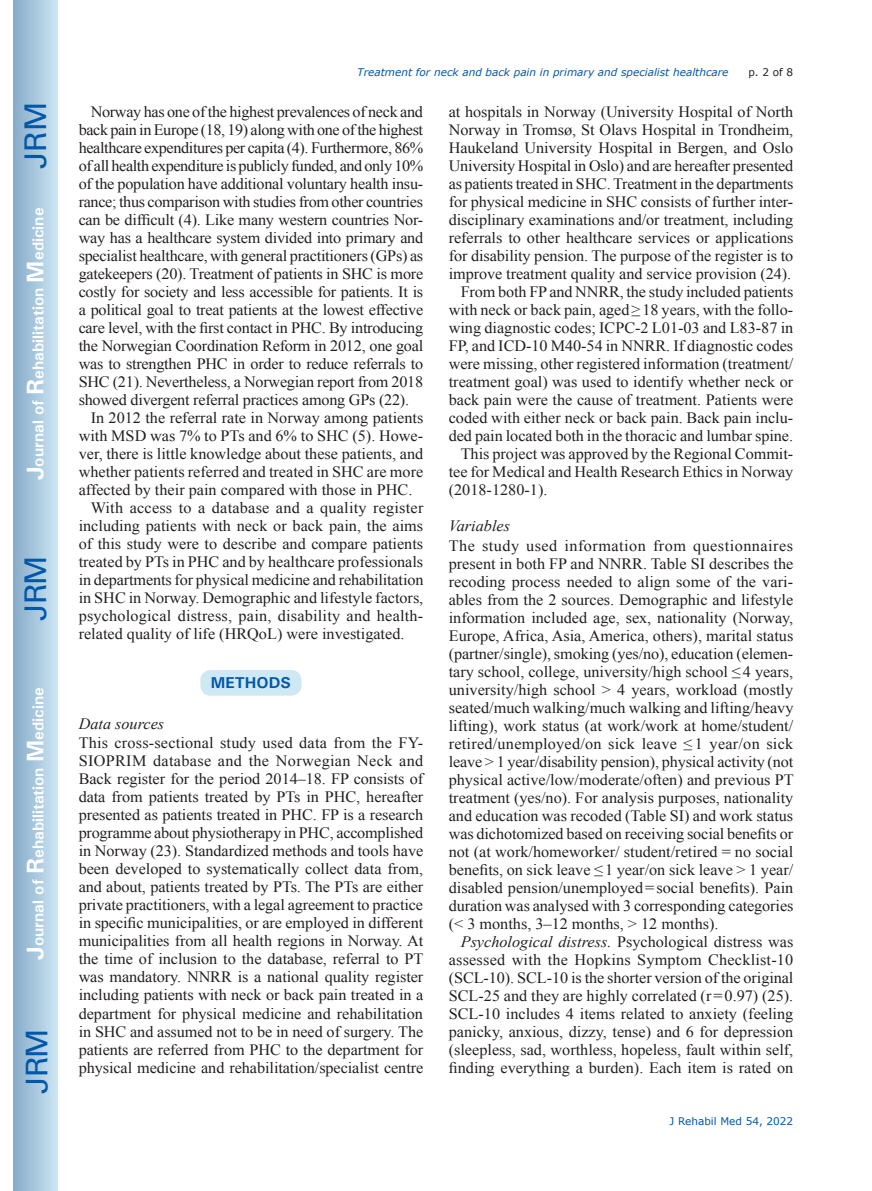
<style>
.page{position:relative;width:872px;height:1191px;background:#fff}
.page>*{position:absolute;margin:0;border:0;box-sizing:border-box;transform-origin:0 0}
.t1{font:30px "Univers";letter-spacing:-.03em;color:#0157a8}
.Text_below_H2{font:15.75px/18px "Times New Roman";letter-spacing:-.005em;color:#231f20;text-align:justify}
.Txi{font:15.75px/18px "Times New Roman";color:#231f20;text-align:justify}
.t2{font:700 15.75px "Univers";color:#fff}
.t3{font:italic 15.75px "Times New Roman";color:#231f20}
.H1{font:700 15.75px "Univers";color:#0157a8}
.t4{font:italic 10.5px "Verdana";color:#0157a8}
.t5{font:10.5px "Verdana";color:#0157a8}
.t6{font:10.5px "Verdana";color:#231f20}
.s1{font-size:24px}
.s2{font-style:italic}
</style>
<div class="page">
<div style="left:14px;top:0;width:43px;height:1191px;background:linear-gradient(to right,#88acca,#cbe5f2)"></div>
<div style="left:200px;top:670px;width:101px;height:25px;background:#cee8f4;border-radius:10px"></div>
<h1 class="t1" style="left:18px;top:169px;width:68px;rotate:-90deg">JRM</h1>
<p class="t2" style="left:28px;top:480px;width:274px;rotate:-90deg"><span class="s1">J</span>ournal of <span class="s1">R</span>ehabilitation <span class="s1">M</span>edicine</p>
<h1 class="t1" style="left:18px;top:620px;width:67px;rotate:-90deg">JRM</h1>
<p class="t2" style="left:28px;top:959px;width:274px;rotate:-90deg"><span class="s1">J</span>ournal of <span class="s1">R</span>ehabilitation <span class="s1">M</span>edicine</p>
<h1 class="t1" style="left:19px;top:1093px;width:67px;rotate:-90deg">JRM</h1>
<p class="t4" style="left:357px;top:65px;width:373px">Treatment for neck and back pain in primary and specialist healthcare</p>
<p class="t6" style="left:748px;top:65px;width:46px">p. 2 of 8</p>
<p class="Txi" style="left:79px;top:103px;width:346px;text-indent:12px">Norway has one of the highest prevalences of neck and back pain in Europe (18, 19) along with one of the highest healthcare expenditures per capita (4). Furthermore, 86% of all health expenditure is publicly funded, and only 10% of the population have additional voluntary health insu&shy;rance; thus comparison with studies from other countries can be difficult (4). Like many western countries Nor&shy;way has a healthcare system divided into primary and specialist healthcare, with general practitioners (GPs) as gatekeepers (20). Treatment of patients in SHC is more costly for society and less accessible for patients. It is a political goal to treat patients at the lowest effective care level, with the first contact in PHC. By introducing the Norwegian Coordination Reform in 2012, one goal was to strengthen PHC in order to reduce referrals to SHC (21). Nevertheless, a Norwegian report from 2018 showed divergent referral practices among GPs (22).</p>
<p class="Txi" style="left:79px;top:409px;width:346px;text-indent:12px">In 2012 the referral rate in Norway among patients with MSD was 7% to PTs and 6% to SHC (5). Howe&shy;ver, there is little knowledge about these patients, and whether patients referred and treated in SHC are more affected by their pain compared with those in PHC.</p>
<p class="Txi" style="left:79px;top:499px;width:346px;text-indent:12px">With access to a database and a quality register including patients with neck or back pain, the aims of this study were to describe and compare patients treated by PTs in PHC and by healthcare professionals in departments for physical medicine and rehabilitation in SHC in Norway. Demographic and lifestyle factors, psychological distress, pain, disability and health&shy;related quality of life (HRQoL) were investigated.</p>
<p class="H1" style="left:211px;top:673px;width:82px">METHODS</p>
<h2 class="t3" style="left:79px;top:713px;width:87px">Data sources</h2>
<p class="Text_below_H2" style="left:79px;top:734px;width:346px">This cross-sectional study used data from the FY-SIOPRIM database and the Norwegian Neck and Back register for the period 2014–18. FP consists of data from patients treated by PTs in PHC, hereafter presented as patients treated in PHC. FP is a research programme about physiotherapy in PHC, accomplished in Norway (23). Standardized methods and tools have been developed to systematically collect data from, and about, patients treated by PTs. The PTs are either private practitioners, with a legal agreement to practice in specific municipalities, or are employed in different municipalities from all health regions in Norway. At the time of inclusion to the database, referral to PT was mandatory. NNRR is a national quality register including patients with neck or back pain treated in a department for physical medicine and rehabilitation in SHC and assumed not to be in need of surgery. The patients are referred from PHC to the department for physical medicine and rehabilitation/specialist centre</p>
<p class="Text_below_H2" style="left:449px;top:103px;width:346px">at hospitals in Norway (University Hospital of North Norway in Tromsø, St Olavs Hospital in Trondheim, Haukeland University Hospital in Bergen, and Oslo University Hospital in Oslo) and are hereafter presented as patients treated in SHC. Treatment in the departments for physical medicine in SHC consists of further inter&shy;disciplinary examinations and/or treatment, including referrals to other healthcare services or applications for disability pension. The purpose of the register is to improve treatment quality and service provision (24).</p>
<p class="Txi" style="left:449px;top:283px;width:346px;text-indent:12px">From both FP and NNRR, the study included patients with neck or back pain, aged≥18 years, with the follo&shy;wing diagnostic codes; ICPC-2 L01-03 and L83-87 in FP, and ICD-10 M40-54 in NNRR. If diagnostic codes were missing, other registered information (treatment/ treatment goal) was used to identify whether neck or back pain were the cause of treatment. Patients were coded with either neck or back pain. Back pain inclu&shy;ded pain located both in the thoracic and lumbar spine.</p>
<p class="Txi" style="left:449px;top:445px;width:346px;text-indent:12px">This project was approved by the Regional Commit&shy;tee for Medical and Health Research Ethics in Norway (2018-1280-1).</p>
<h2 class="t3" style="left:449px;top:515px;width:63px">Variables</h2>
<p class="Text_below_H2" style="left:449px;top:536px;width:346px">The study used information from questionnaires present in both FP and NNRR. Table SI describes the recoding process needed to align some of the vari&shy;ables from the 2 sources. Demographic and lifestyle information included age, sex, nationality (Norway, Europe, Africa, Asia, America, others), marital status (partner/single), smoking (yes/no), education (elemen&shy;tary school, college, university/high school ≤4 years, university/high school &gt; 4 years, workload (mostly seated/much walking/much walking and lifting/heavy lifting), work status (at work/work at home/student/ retired/unemployed/on sick leave ≤ 1 year/on sick leave &gt; 1 year/disability pension), physical activity (not physical active/low/moderate/often) and previous PT treatment (yes/no). For analysis purposes, nationality and education was recoded (Table SI) and work status was dichotomized based on receiving social benefits or not (at work/homeworker/ student/retired = no social benefits, on sick leave ≤1 year/on sick leave &gt; 1 year/ disabled pension/unemployed=social benefits). Pain duration was analysed with 3 corresponding categories (&lt; 3 months, 3–12 months, &gt; 12 months).</p>
<p class="Txi" style="left:449px;top:932px;width:346px;text-indent:12px"><span class="s2">Psychological distress.</span> Psychological distress was assessed with the Hopkins Symptom Checklist-10 (SCL-10). SCL-10 is the shorter version of the original SCL-25 and they are highly correlated (r=0.97) (25).<br>SCL-10 includes 4 items related to anxiety (feeling panicky, anxious, dizzy, tense) and 6 for depression (sleepless, sad, worthless, hopeless, fault within self, finding everything a burden). Each item is rated on</p>
<p class="t5" style="left:669px;top:1114px;width:125px">J Rehabil Med 54, 2022</p>
</div>
